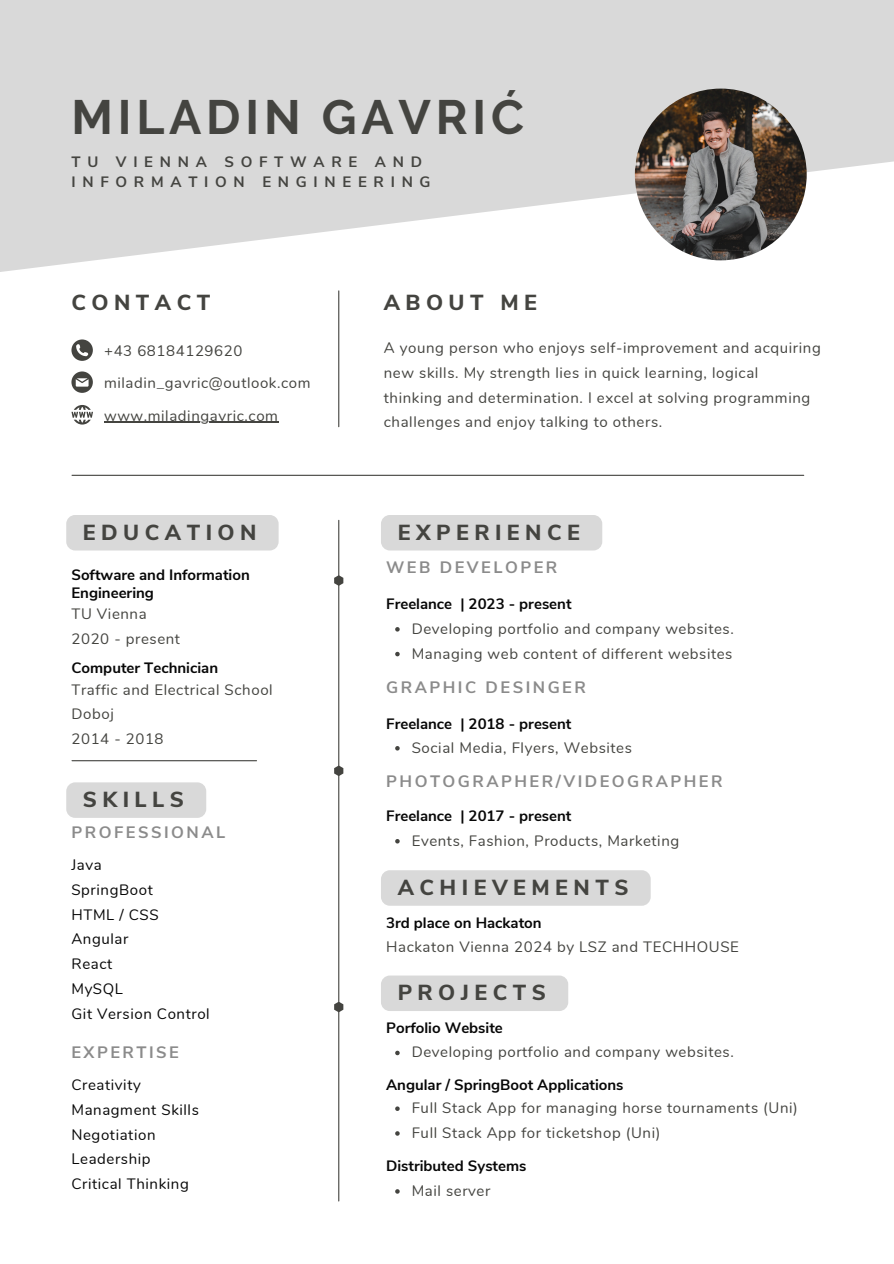
<style>
.page{position:relative;width:894px;height:1264px;background:#fff}
.page>*{position:absolute;margin:0;border:0;box-sizing:border-box;transform-origin:0 0}
.t1{font:700 48px "Raleway";letter-spacing:.1em;color:#444440}
.t2{font:800 21.75px "Nunito Sans";letter-spacing:.25em;color:#444440}
.t3{font:700 16.5px "Nunito Sans";letter-spacing:.15em;color:#8b8b8b}
.t4{font:15px/24.8px "Nunito";letter-spacing:.04em;color:#444440}
.t5{font:700 15px/17.5px "Nunito Sans";color:#070707}
.t6{font:15px "Nunito";letter-spacing:.04em;color:#070707}
.t7{font:700 15px/20.2px "Nunito Sans";letter-spacing:.45em;color:#444440}
</style>
<div class="page">
<svg style="left:71px;top:339px;width:22px;height:22px"></svg>
<svg style="left:71px;top:371px;width:22px;height:22px"></svg>
<svg style="left:71px;top:405px;width:22px;height:19px"></svg>
<svg style="left:0;top:0;width:893px;height:272px;fill:#d9d9d9"></svg>
<hr style="left:338px;top:291px;width:1px;height:136px;background:#444440">
<hr style="left:72px;top:475px;width:731px;height:1px;background:#444440">
<hr style="left:72px;top:760px;width:184px;height:1px;background:#444440">
<hr style="left:338px;top:520px;width:1px;height:680px;background:#444440">
<svg style="left:334px;top:575px;width:9px;height:11px"></svg>
<svg style="left:334px;top:765px;width:9px;height:11px"></svg>
<svg style="left:334px;top:1001px;width:9px;height:11px"></svg>
<img style="left:634px;top:89px;width:172px;height:171px;border-radius:50%">
<div style="left:66px;top:515px;width:212px;height:35px;background:#d9d9d9"></div>
<div style="left:381px;top:515px;width:221px;height:35px;background:#d9d9d9;border-radius:9px"></div>
<svg style="left:395px;top:839px;width:4px;height:4px"></svg>
<svg style="left:395px;top:746px;width:4px;height:4px"></svg>
<svg style="left:395px;top:627px;width:4px;height:4px"></svg>
<svg style="left:395px;top:652px;width:4px;height:4px"></svg>
<hr style="left:104px;top:422px;width:174px;height:1px;background:#444440">
<div style="left:66px;top:782px;width:140px;height:35px;background:#d9d9d9;border-radius:9px"></div>
<div style="left:381px;top:870px;width:269px;height:35px;background:#d9d9d9;border-radius:9px"></div>
<div style="left:381px;top:975px;width:187px;height:36px;background:#d9d9d9;border-radius:9px"></div>
<svg style="left:395px;top:1050px;width:4px;height:5px"></svg>
<svg style="left:395px;top:1106px;width:4px;height:4px"></svg>
<svg style="left:395px;top:1131px;width:4px;height:4px"></svg>
<svg style="left:395px;top:1189px;width:4px;height:4px"></svg>
<p class="t1" style="left:71px;top:89px;width:454px">MILADIN GAVRIĆ</p>
<p class="t7" style="left:71px;top:152px;width:360px">TU VIENNA SOFTWARE AND<br>INFORMATION ENGINEERING</p>
<h2 class="t2" style="left:71px;top:288px;width:140px">CONTACT</h2>
<p class="t2" style="left:384px;top:288px;width:155px">ABOUT ME</p>
<p class="t4" style="left:104px;top:339px;width:140px">+43 68184129620</p>
<p class="t4" style="left:104px;top:371px;width:208px">miladin_gavric@outlook.com</p>
<p class="t4" style="left:104px;top:403px;width:175px">www.miladingavric.com</p>
<h3 class="t2" style="left:83px;top:517px;width:175px">EDUCATION</h3>
<p class="t5" style="left:71px;top:566px;width:180px">Software and Information<br>Engineering</p>
<h2 class="t4" style="left:71px;top:602px;width:77px">TU Vienna</h2>
<p class="t4" style="left:71px;top:626px;width:110px">2020 - present</p>
<p class="t5" style="left:71px;top:659px;width:148px">Computer Technician</p>
<p class="t4" style="left:71px;top:677px;width:203px">Traffic and Electrical School<br>Doboj</p>
<p class="t4" style="left:71px;top:726px;width:94px">2014 - 2018</p>
<p class="t2" style="left:83px;top:785px;width:103px">SKILLS</p>
<h3 class="t3" style="left:71px;top:821px;width:155px">PROFESSIONAL</h3>
<p class="t6" style="left:71px;top:855px;width:32px">Java</p>
<p class="t6" style="left:71px;top:879px;width:83px">SpringBoot</p>
<p class="t6" style="left:71px;top:904px;width:89px">HTML / CSS</p>
<p class="t6" style="left:71px;top:929px;width:58px">Angular</p>
<p class="t6" style="left:71px;top:954px;width:42px">React</p>
<h2 class="t6" style="left:71px;top:978px;width:53px">MySQL</h2>
<h3 class="t6" style="left:71px;top:1003px;width:140px">Git Version Control</h3>
<h4 class="t3" style="left:71px;top:1041px;width:109px">EXPERTISE</h4>
<p class="t6" style="left:71px;top:1074px;width:71px">Creativity</p>
<p class="t6" style="left:71px;top:1099px;width:129px">Managment Skills</p>
<h3 class="t6" style="left:71px;top:1124px;width:86px">Negotiation</h3>
<h4 class="t6" style="left:71px;top:1149px;width:81px">Leadership</h4>
<p class="t6" style="left:71px;top:1173px;width:119px">Critical Thinking</p>
<h2 class="t4" style="left:384px;top:336px;width:438px">A young person who enjoys self-improvement and acquiring new skills. My strength lies in quick learning, logical<br>thinking and determination. I excel at solving programming challenges and enjoy talking to others.</h2>
<h4 class="t2" style="left:397px;top:517px;width:184px">EXPERIENCE</h4>
<h3 class="t3" style="left:386px;top:556px;width:173px">WEB DEVELOPER</h3>
<p class="t5" style="left:386px;top:595px;width:187px">Freelance | 2023 - present</p>
<p class="t4" style="left:411px;top:616px;width:323px">Developing portfolio and company websites.</p>
<p class="t4" style="left:411px;top:641px;width:322px">Managing web content of different websites</p>
<p class="t3" style="left:386px;top:676px;width:201px">GRAPHIC DESINGER</p>
<p class="t5" style="left:386px;top:715px;width:187px">Freelance | 2018 - present</p>
<h2 class="t4" style="left:411px;top:735px;width:222px">Social Media, Flyers, Websites</h2>
<p class="t3" style="left:386px;top:769px;width:338px">PHOTOGRAPHER/VIDEOGRAPHER</p>
<p class="t5" style="left:386px;top:807px;width:187px">Freelance | 2017 - present</p>
<h4 class="t4" style="left:411px;top:828px;width:269px">Events, Fashion, Products, Marketing</h4>
<h3 class="t2" style="left:397px;top:873px;width:232px">ACHIEVEMENTS</h3>
<h4 class="t5" style="left:386px;top:913px;width:157px">3rd place on Hackaton</h4>
<p class="t4" style="left:386px;top:934px;width:354px">Hackaton Vienna 2024 by LSZ and TECHHOUSE</p>
<h2 class="t2" style="left:397px;top:978px;width:150px">PROJECTS</h2>
<h4 class="t5" style="left:386px;top:1019px;width:118px">Porfolio Website</h4>
<p class="t4" style="left:411px;top:1040px;width:323px">Developing portfolio and company websites.</p>
<h2 class="t5" style="left:386px;top:1076px;width:239px">Angular / SpringBoot Applications</h2>
<h4 class="t4" style="left:411px;top:1095px;width:387px">Full Stack App for managing horse tournaments (Uni)</h4>
<p class="t4" style="left:411px;top:1120px;width:250px">Full Stack App for ticketshop (Uni)</p>
<h4 class="t5" style="left:386px;top:1157px;width:142px">Distributed Systems</h4>
<p class="t4" style="left:411px;top:1178px;width:80px">Mail server</p>
</div>
